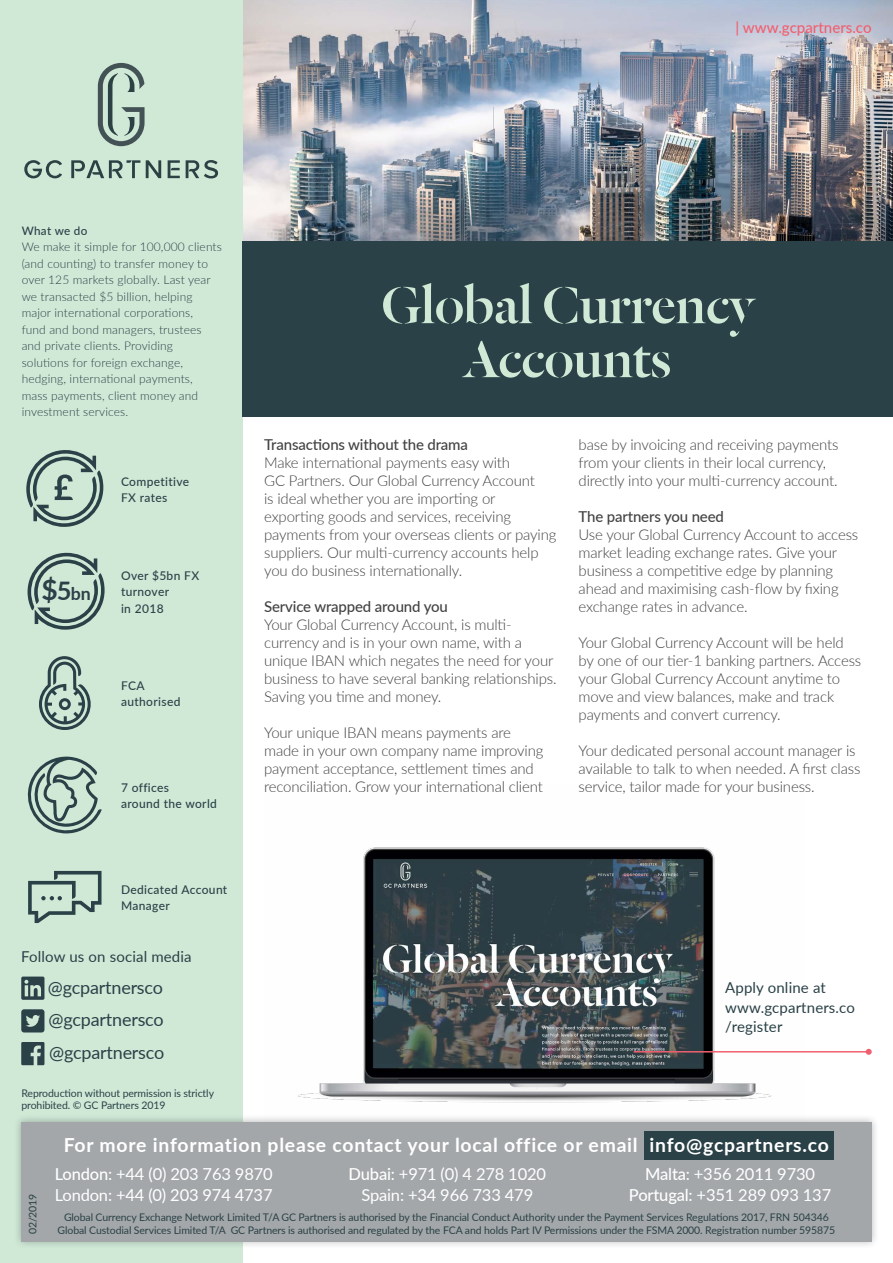
<style>
.page{position:relative;width:893px;height:1263px;background:#fff}
.page>*{position:absolute;margin:0;border:0;box-sizing:border-box;transform-origin:0 0}
.t1{font:57px/54px "Dala Floda Roman No.2";letter-spacing:-.01em;color:#d0e9d7;text-align:center}
.t2{font:700 19.35px "Lato";letter-spacing:.04em;color:#fff}
.t3{font:18px/32.7px "Lato";letter-spacing:-.01em;color:#2a4147;text-align:justify}
.t4{font:700 17.7px "Lato";color:#2a4147}
.t5{font:16.5px/21px "Lato";letter-spacing:-.01em;color:#fff;text-align:center}
.t6{font:500 15.15px "Lato";color:#f1606f}
.t7{font:300 15px/18px "Lato";letter-spacing:-.01em;color:#424242}
.t8{font:500 15px "Lato";letter-spacing:-.01em;color:#424242}
.t9{font:15px/19.5px "Lato";letter-spacing:.01em;color:#2a4147}
.t10{font:300 12px/16.5px "Lato";letter-spacing:.01em;color:#2a4147}
.t11{font:500 12px/16.5px "Lato";letter-spacing:.03em;color:#2a4147}
.t12{font:500 11.7px "Lato";letter-spacing:.025em;color:#2a4147}
.t13{font:10.5px/12.6px "Lato";letter-spacing:-.01em;color:#2a4147}
.s1{font-size:28.2px}
.s2{font-size:25.5px}
.s3{font-weight:500}
</style>
<div class="page">
<img style="left:242px;top:0;width:651px;height:242px">
<div style="left:0;top:0;width:242px;height:1263px;background:#d0e9d7"></div>
<div style="left:242px;top:242px;width:651px;height:175px;background:#2a4147"></div>
<svg style="left:39px;top:656px;width:52px;height:74px"></svg>
<svg style="left:27px;top:756px;width:75px;height:77px"></svg>
<svg style="left:28px;top:871px;width:74px;height:52px"></svg>
<img style="left:298px;top:847px;width:506px;height:256px">
<hr style="left:634px;top:1051px;width:235px;height:1px;background:#f1606f">
<svg style="left:866px;top:1049px;width:6px;height:6px"></svg>
<svg style="left:21px;top:976px;width:23px;height:24px"></svg>
<svg style="left:21px;top:1009px;width:23px;height:23px"></svg>
<svg style="left:21px;top:1042px;width:23px;height:23px"></svg>
<svg style="left:28px;top:553px;width:77px;height:77px"></svg>
<svg style="left:26px;top:450px;width:77px;height:77px"></svg>
<svg style="left:186px;top:160px;width:32px;height:18px"></svg>
<svg style="left:168px;top:160px;width:12px;height:18px"></svg>
<svg style="left:146px;top:160px;width:15px;height:18px"></svg>
<svg style="left:71px;top:160px;width:69px;height:18px"></svg>
<svg style="left:24px;top:160px;width:38px;height:18px"></svg>
<svg style="left:98px;top:63px;width:47px;height:83px"></svg>
<div style="left:13px;top:1113px;width:867px;height:136px;background:#000;opacity:.28"></div>
<div style="left:21px;top:1122px;width:851px;height:120px;background:#a3a7a9"></div>
<div style="left:644px;top:1132px;width:189px;height:28px;background:#2a4147"></div>
<p class="t6" style="left:736px;top:17px;width:138px">| www.gcpartners.co</p>
<p class="t12" style="left:22px;top:222px;width:67px">What we do</p>
<p class="t10" style="left:22px;top:238px;width:202px">We make it simple for 100,000 clients (and counting) to transfer money to over 125 markets globally. Last year we transacted $5 billion, helping major international corporations,<br>fund and bond managers, trustees and private clients. Providing solutions for foreign exchange, hedging, international payments,<br>mass payments, client money and investment services.</p>
<p class="t11" style="left:121px;top:473px;width:70px">Competitive<br>FX rates</p>
<p class="t4" style="left:42px;top:580px;width:51px"><span class="s1">$</span><span class="s2">5</span>bn</p>
<p class="t11" style="left:121px;top:566px;width:80px">Over $5bn FX turnover<br>in 2018</p>
<p class="t11" style="left:121px;top:676px;width:61px">FCA authorised</p>
<p class="t11" style="left:121px;top:778px;width:97px">7 offices<br>around the world</p>
<p class="t11" style="left:121px;top:880px;width:108px">Dedicated Account<br>Manager</p>
<p class="t9" style="left:21px;top:946px;width:172px">Follow us on social media</p>
<p class="t3" style="left:48px;top:970px;width:118px">@gcpartnersco @gcpartnersco @gcpartnersco</p>
<p class="t13" style="left:21px;top:1086px;width:194px">Reproduction without permission is strictly prohibited. © GC Partners 2019</p>
<h1 class="t1" style="left:381px;top:276px;width:374px">Global Currency<br>Accounts</h1>
<p class="t8" style="left:264px;top:434px;width:205px">Transactions without the drama</p>
<p class="t7" style="left:264px;top:453px;width:294px">Make international payments easy with<br>GC Partners. Our Global Currency Account<br>is ideal whether you are importing or exporting goods and services, receiving payments from your overseas clients or paying suppliers. Our multi-currency accounts help you do business internationally.</p>
<p class="t8" style="left:264px;top:596px;width:185px">Service wrapped around you</p>
<p class="t7" style="left:264px;top:615px;width:294px">Your Global Currency Account, is multi&shy;currency and is in your own name, with a unique IBAN which negates the need for your business to have several banking relationships.<br>Saving you time and money.</p>
<p class="t7" style="left:264px;top:723px;width:281px">Your unique IBAN means payments are made in your own company name improving payment acceptance, settlement times and reconciliation. Grow your international client</p>
<p class="t7" style="left:579px;top:435px;width:261px">base by invoicing and receiving payments from your clients in their local currency, directly into your multi-currency account.</p>
<p class="t8" style="left:579px;top:506px;width:147px">The partners you need</p>
<p class="t7" style="left:579px;top:525px;width:281px">Use your Global Currency Account to access market leading exchange rates. Give your business a competitive edge by planning ahead and maximising cash-flow by fixing exchange rates in advance.</p>
<p class="t7" style="left:579px;top:633px;width:284px">Your Global Currency Account will be held by one of our tier-1 banking partners. Access your Global Currency Account anytime to move and view balances, make and track payments and convert currency.</p>
<p class="t7" style="left:579px;top:741px;width:283px">Your dedicated personal account manager is available to talk to when needed. A first class service, tailor made for your business.</p>
<p class="t9" style="left:725px;top:977px;width:131px">Apply online at www.gcpartners.co /register</p>
<p class="t13" style="left:26px;top:1234px;width:42px;rotate:-90deg">02/2019</p>
<p class="t2" style="left:64px;top:1131px;width:767px">For more information please contact your local office or email info@gcpartners.co</p>
<p class="t5" style="left:55px;top:1163px;width:220px;text-align:left"><span class="s3">London:</span> +44 (0) 203 763 9870<br>London: +44 (0) 203 974 4737</p>
<p class="t5" style="left:349px;top:1163px;width:199px"><span class="s3">Dubai:</span> +971 (0) 4 278 1020<br>Spain: +34 966 733 479</p>
<p class="t5" style="left:629px;top:1163px;width:204px"><span class="s3">Malta:</span> +356 2011 9730<br><span class="s3">Portugal:</span> +351 289 093 137</p>
<p class="t13" style="left:58px;top:1211px;width:779px;text-align:center">Global Currency Exchange Network Limited T/A GC Partners is authorised by the Financial Conduct Authority under the Payment Services Regulations 2017, FRN 504346<br>Global Custodial Services Limited T/A GC Partners is authorised and regulated by the FCA and holds Part IV Permissions under the FSMA 2000. Registration number 595875</p>
</div>
